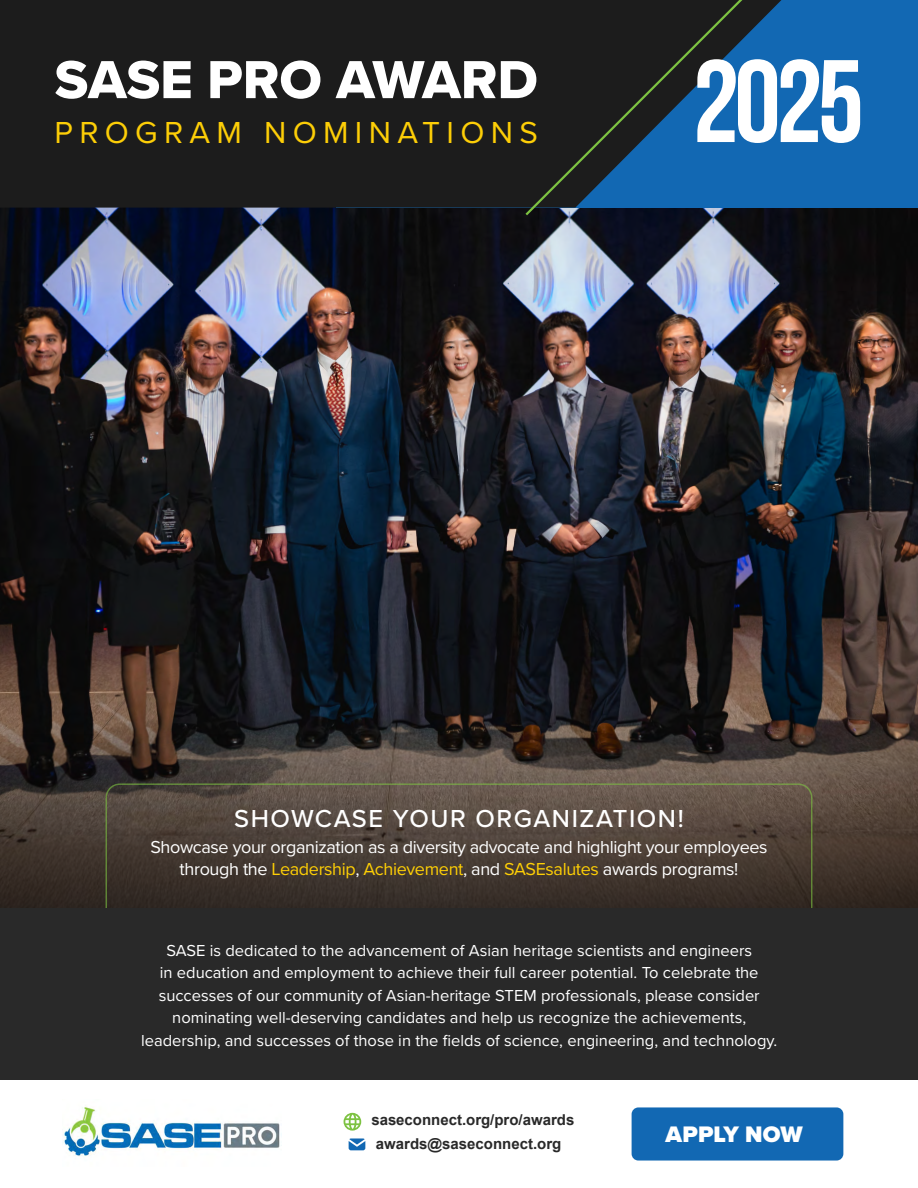
<style>
.page{position:relative;width:918px;height:1188px;background:#fff}
.page>*{position:absolute;margin:0;border:0;box-sizing:border-box;transform-origin:0 0}
.t1{font:700 117px "Bebas Neue";color:#fff}
.t2{font:55.5px "Proxima Nova Extrabld";color:#fff}
.t3{font:31.5px "Proxima Nova";letter-spacing:.2em;color:#fdce07}
.t4{font:500 25.5px "Proxima Nova";letter-spacing:.06em;color:#fff}
.t5{font:900 23.25px "Proxima Nova";letter-spacing:.01em;color:#fff}
.t6{font:18px/21.6px "Proxima Nova";letter-spacing:-.02em;color:#fff;text-align:center}
.t7{font:16.5px/22.5px "Proxima Nova";color:#fff;text-align:center}
.t8{font:700 15px/23.7px "Arial";color:#292929;text-align:center}
.s1{color:#fecf05}
</style>
<div class="page">
<img style="left:0;top:208px;width:918px;height:526px">
<svg style="left:0;top:734px;width:918px;height:175px;background:#4a3f37"></svg>
<div style="left:337px;top:0;width:581px;height:208px;background:#1268b3"></div>
<div style="left:0;top:0;width:781px;height:208px;background:#1c1c1c"></div>
<svg style="left:523px;top:0;width:238px;height:218px"></svg>
<div style="left:632px;top:1107px;width:211px;height:54px;background:#1268b3;border-radius:7px"></div>
<img style="left:64px;top:1106px;width:216px;height:51px">
<svg style="left:344px;top:1113px;width:17px;height:18px"></svg>
<svg style="left:349px;top:1138px;width:16px;height:12px"></svg>
<div style="left:0;top:909px;width:918px;height:171px;background:#292929"></div>
<h2 class="t2" style="left:55px;top:38px;width:485px">SASE PRO AWARD</h2>
<h3 class="t3" style="left:55px;top:109px;width:485px">PROGRAM NOMINATIONS</h3>
<h1 class="t1" style="left:693px;top:37px;width:173px">2025</h1>
<h3 class="t4" style="left:234px;top:800px;width:451px">SHOWCASE YOUR ORGANIZATION!</h3>
<p class="t6" style="left:150px;top:836px;width:619px">Showcase your organization as a diversity advocate and highlight your employees through the <span class="s1">Leadership</span>, <span class="s1">Achievement</span>, and <span class="s1">SASEsalutes</span> awards programs!</p>
<p class="t7" style="left:141px;top:938px;width:638px">SASE is dedicated to the advancement of Asian heritage scientists and engineers<br>in education and employment to achieve their full career potential. To celebrate the successes of our community of Asian-heritage STEM professionals, please consider nominating well-deserving candidates and help us recognize the achievements, leadership, and successes of those in the fields of science, engineering, and technology.</p>
<p class="t8" style="left:371px;top:1108px;width:205px">saseconnect.org/pro/awards awards@saseconnect.org</p>
<h3 class="t5" style="left:666px;top:1117px;width:139px">APPLY NOW</h3>
</div>
